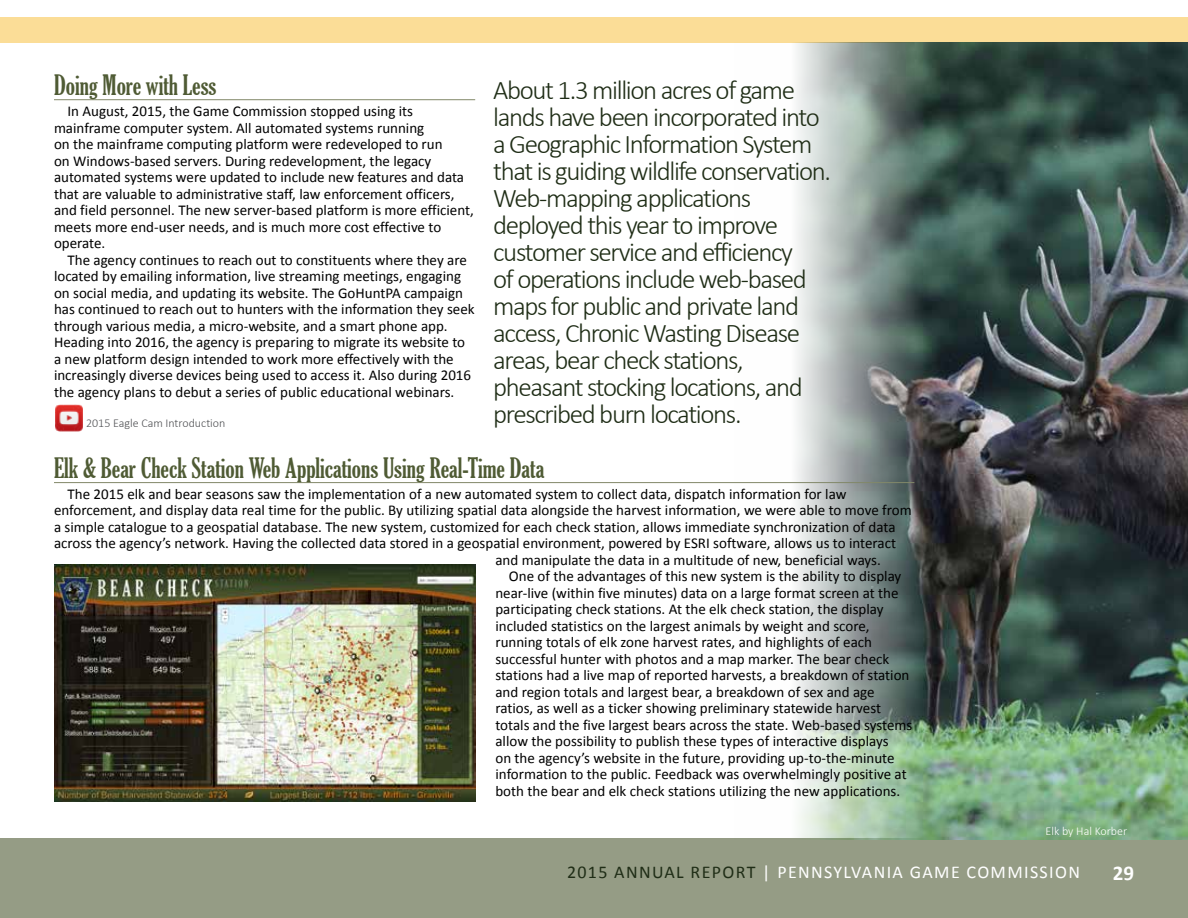
<style>
.page{position:relative;width:1188px;height:918px;background:#fff}
.page>*{position:absolute;margin:0;border:0;box-sizing:border-box;transform-origin:0 0}
.t1{font:300 27px/27px "Calibri";letter-spacing:-.05em;color:#1f2d16}
.t2{font:extra-condensed 27px "Gloucester";color:#4f5b34}
.t3{font:700 21px "Calibri";color:#fff}
.t4{font:18px "Calibri";letter-spacing:.075em;color:#fff}
.t5{font:15px/16.5px "Calibri";color:#000}
.t6{font:300 12px "Calibri";color:#505154}
.t7{font:300 12px "Calibri";color:#fff}
.s1{color:#1f2d16}
</style>
<div class="page">
<div style="left:0;top:838px;width:1188px;height:80px;background:#959c85"></div>
<div style="left:0;top:17px;width:1188px;height:25px;background:#fbdd97"></div>
<img style="left:735px;top:42px;width:453px;height:797px">
<hr style="left:54px;top:99px;width:421px;height:1px;background:#828869">
<hr style="left:54px;top:482px;width:860px;height:1px;background:#828869">
<img style="left:54px;top:565px;width:421px;height:237px">
<img style="left:56px;top:404px;width:27px;height:27px">
<h1 class="t2" style="left:54px;top:70px;width:164px">Doing More with Less</h1>
<p class="t5" style="left:54px;top:102px;width:421px;text-indent:14px">In August, 2015, the Game Commission stopped using its mainframe computer system. All automated systems running<br>on the mainframe computing platform were redeveloped to run<br>on Windows-based servers. During redevelopment, the legacy automated systems were updated to include new features and data that are valuable to administrative staff, law enforcement officers, and field personnel. The new server-based platform is more efficient, meets more end-user needs, and is much more cost effective to operate.</p>
<p class="t5" style="left:54px;top:251px;width:422px;text-indent:14px">The agency continues to reach out to constituents where they are located by emailing information, live streaming meetings, engaging on social media, and updating its website. The GoHuntPA campaign has continued to reach out to hunters with the information they seek through various media, a micro-website, and a smart phone app.<br>Heading into 2016, the agency is preparing to migrate its website to a new platform design intended to work more effectively with the increasingly diverse devices being used to access it. Also during 2016 the agency plans to debut a series of public educational webinars.</p>
<p class="t6" style="left:86px;top:415px;width:141px">2015 Eagle Cam Introduction</p>
<p class="t1" style="left:493px;top:76px;width:340px">About 1.3 million acres of game lands have been incorporated into a Geographic Information System that is guiding wildlife conservation.<br>Web-mapping applications deployed this year to improve customer service and efficiency<br>of operations include web-based maps for public and private land access, Chronic Wasting Disease areas, bear check stations, pheasant stocking locations, and prescribed burn locations.</p>
<h1 class="t2" style="left:54px;top:453px;width:492px">Elk &amp; Bear Check Station Web Applications Using Real-Time Data</h1>
<p class="t5" style="left:68px;top:485px;width:781px">The 2015 elk and bear seasons saw the implementation of a new automated system to collect data, dispatch information for law</p>
<p class="t5" style="left:54px;top:501px;width:859px">enforcement, and display data real time for the public. By utilizing spatial data alongside the harvest information, we were able to move from</p>
<p class="t5" style="left:54px;top:518px;width:843px">a simple catalogue to a geospatial database. The new system, customized for each check station, allows immediate synchronization of data</p>
<p class="t5" style="left:54px;top:534px;width:844px">across the agency’s network. Having the collected data stored in a geospatial environment, powered by ESRI software, allows us to interact</p>
<p class="t5" style="left:495px;top:551px;width:387px">and manipulate the data in a multitude of new, beneficial ways.</p>
<p class="t5" style="left:509px;top:567px;width:394px">One of the advantages of this new system is the ability to display</p>
<p class="t5" style="left:495px;top:584px;width:405px">near-live (within five minutes) data on a large format screen at the</p>
<p class="t5" style="left:495px;top:600px;width:390px">participating check stations. At the elk check station, the display</p>
<p class="t5" style="left:495px;top:617px;width:376px">included statistics on the largest animals by weight and score,</p>
<p class="t5" style="left:495px;top:633px;width:378px">running totals of elk zone harvest rates, and highlights of each</p>
<p class="t5" style="left:495px;top:650px;width:395px">successful hunter with photos and a map marker. The bear check</p>
<p class="t5" style="left:495px;top:666px;width:416px">stations had a live map of reported harvests, a breakdown of station</p>
<p class="t5" style="left:495px;top:683px;width:381px">and region totals and largest bear, a breakdown of sex and age</p>
<p class="t5" style="left:495px;top:699px;width:387px">ratios, as well as a ticker showing preliminary statewide harvest</p>
<p class="t5" style="left:495px;top:716px;width:418px">totals and the five largest bears across the state. Web-based systems</p>
<p class="t5" style="left:495px;top:732px;width:395px">allow the possibility to publish these types of interactive displays</p>
<p class="t5" style="left:495px;top:749px;width:401px">on the agency’s website in the future, providing up-to-the-minute</p>
<p class="t5" style="left:495px;top:765px;width:413px">information to the public. Feedback was overwhelmingly positive at</p>
<p class="t5" style="left:495px;top:782px;width:406px">both the bear and elk check stations utilizing the new applications.</p>
<p class="t7" style="left:1046px;top:824px;width:83px">Elk by Hal Korber</p>
<p class="t4" style="left:567px;top:860px;width:515px"><span class="s1">2015 ANNUAL REPORT</span> | PENNSYLVANIA GAME COMMISSION</p>
<h2 class="t3" style="left:1113px;top:860px;width:23px">29</h2>
</div>
